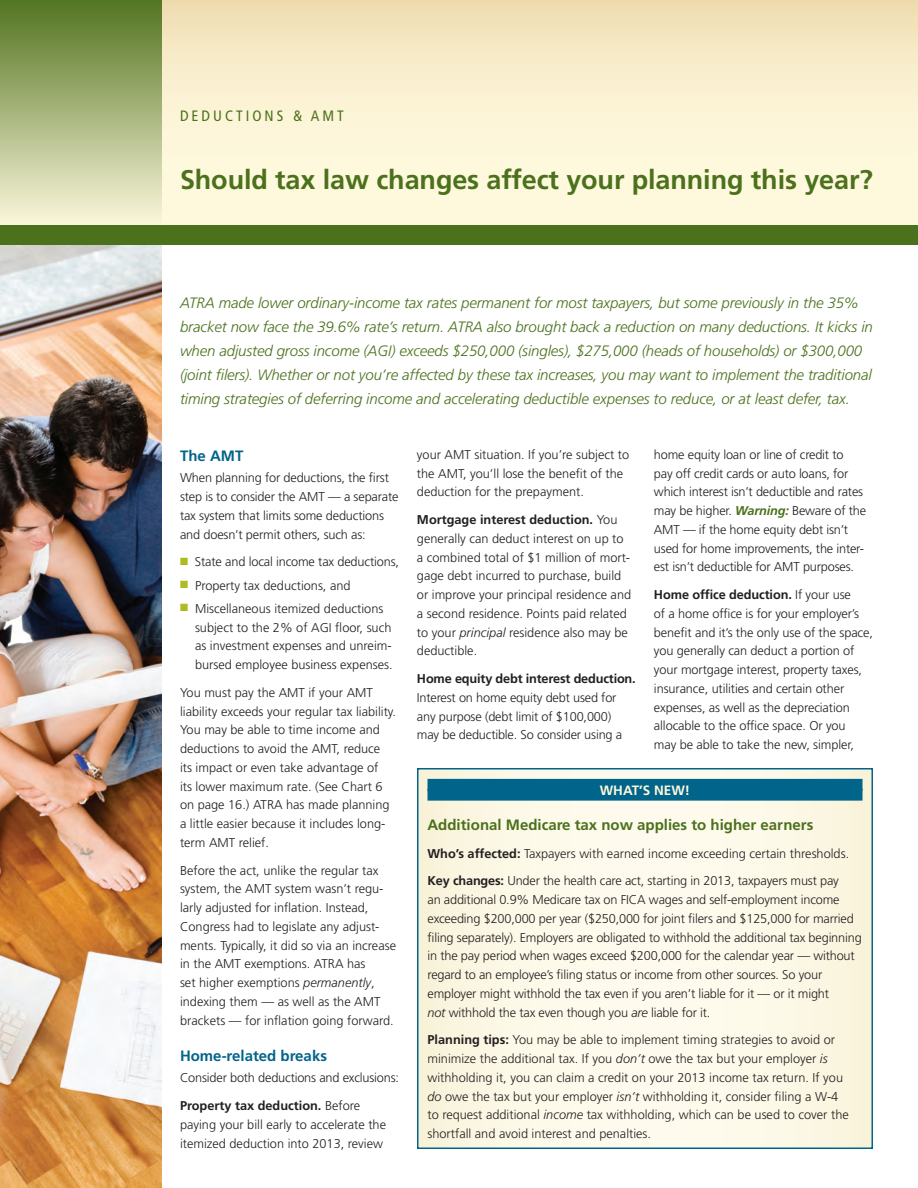
<style>
.page{position:relative;width:918px;height:1188px;background:#fff}
.page>*{position:absolute;margin:0;border:0;box-sizing:border-box;transform-origin:0 0}
.Headline{font:700 27px "Frutiger LT Std";letter-spacing:-.005em;color:#4b711c}
.Intro_Paragraph{font:italic 300 15px/24px "Frutiger LT Std";letter-spacing:-.01em;color:#4b711c}
.Headline_What_s_New{font:700 15px "Frutiger LT Std";color:#4b711c}
.Subhead{font:700 15px "Frutiger LT Std";color:#01648a}
.Section_Head{font:condensed 15px "Frutiger LT Std";letter-spacing:.2em;color:#4b711c}
.Tag_What_s_New{font:700 13.5px "Frutiger LT Std";color:#fef8dd}
.Body{font:300 12.75px/18.8px "Frutiger LT Std";color:#231f20}
.Body_What_s_New{font:300 12.75px/18.8px "Frutiger LT Std";letter-spacing:-.015em;color:#231f20}
.Bullets_Body{font:300 12.75px/18.8px "Frutiger LT Std";color:#231f20}
.s1{color:#aebc21}
.s2{font-style:italic}
.s3{font-weight:700}
.s4{font-weight:700;font-style:italic;color:#4b711c}
</style>
<div class="page">
<img style="left:0;top:245px;width:162px;height:943px">
<div style="left:0;top:0;width:918px;height:225px;background:linear-gradient(to bottom,#f2e2ba,#fffee7)"></div>
<div style="left:0;top:0;width:162px;height:225px;background:linear-gradient(to bottom,#52741f,#fcf7db)"></div>
<div style="left:0;top:225px;width:918px;height:20px;background:#4b711c"></div>
<div style="left:418px;top:769px;width:454px;height:379px;background:linear-gradient(to right,#fcf8e7,#fdf9e8)"></div>
<div style="left:428px;top:779px;width:434px;height:12px;background:#01648a"></div>
<div style="left:428px;top:789px;width:434px;height:12px;background:#01648a"></div>
<div style="left:417px;top:768px;width:456px;height:381px;border:2px solid #01648a"></div>
<p class="Section_Head" style="left:180px;top:107px;width:165px">DEDUCTIONS &amp; AMT</p>
<p class="Headline" style="left:180px;top:164px;width:694px">Should tax law changes affect your planning this year?</p>
<p class="Intro_Paragraph" style="left:180px;top:291px;width:694px">ATRA made lower ordinary-income tax rates permanent for most taxpayers, but some previously in the 35% bracket now face the 39.6% rate’s return. ATRA also brought back a reduction on many deductions. It kicks in when adjusted gross income (AGI) exceeds $250,000 (singles), $275,000 (heads of households) or $300,000 (joint filers). Whether or not you’re affected by these tax increases, you may want to implement the traditional timing strategies of deferring income and accelerating deductible expenses to reduce, or at least defer, tax.</p>
<p class="Subhead" style="left:180px;top:446px;width:65px">The AMT</p>
<p class="Body" style="left:180px;top:469px;width:220px">When planning for deductions, the first step is to consider the AMT — a separate tax system that limits some deductions and doesn’t permit others, such as:</p>
<p class="Bullets_Body" style="left:180px;top:553px;width:221px"><span class="s1">■</span> State and local income tax deductions,</p>
<p class="Bullets_Body" style="left:180px;top:576px;width:172px"><span class="s1">■</span> Property tax deductions, and</p>
<p class="Bullets_Body" style="left:195px;top:599px;width:199px;text-indent:-15px"><span class="s1">■</span> Miscellaneous itemized deductions subject to the 2% of AGI floor, such as investment expenses and unreim&shy;bursed employee business expenses.</p>
<p class="Body" style="left:180px;top:683px;width:218px">You must pay the AMT if your AMT liability exceeds your regular tax liability.<br>You may be able to time income and deductions to avoid the AMT, reduce<br>its impact or even take advantage of<br>its lower maximum rate. (See Chart 6 on page 16.) ATRA has made planning a little easier because it includes long&shy;term AMT relief.</p>
<p class="Body" style="left:180px;top:861px;width:218px">Before the act, unlike the regular tax system, the AMT system wasn’t regu&shy;larly adjusted for inflation. Instead, Congress had to legislate any adjust&shy;ments. Typically, it did so via an increase in the AMT exemptions. ATRA has<br>set higher exemptions <span class="s2">permanently</span>, indexing them — as well as the AMT brackets — for inflation going forward.</p>
<p class="Subhead" style="left:180px;top:1046px;width:148px">Home-related breaks</p>
<p class="Body" style="left:180px;top:1069px;width:221px">Consider both deductions and exclusions:</p>
<p class="Body" style="left:180px;top:1096px;width:208px"><span class="s3">Property tax deduction.</span> Before paying your bill early to accelerate the itemized deduction into 2013, review</p>
<p class="Body" style="left:417px;top:445px;width:214px">your AMT situation. If you’re subject to the AMT, you’ll lose the benefit of the deduction for the prepayment.</p>
<p class="Body" style="left:417px;top:510px;width:216px"><span class="s3">Mortgage interest deduction.</span> You generally can deduct interest on up to a combined total of $1 million of mort&shy;gage debt incurred to purchase, build or improve your principal residence and a second residence. Points paid related to your <span class="s2">principal</span> residence also may be deductible.</p>
<p class="Body" style="left:417px;top:670px;width:220px"><span class="s3">Home equity debt interest deduction.<br></span>Interest on home equity debt used for any purpose (debt limit of $100,000) may be deductible. So consider using a</p>
<p class="Body" style="left:654px;top:445px;width:214px">home equity loan or line of credit to<br>pay off credit cards or auto loans, for which interest isn’t deductible and rates may be higher. <span class="s4">Warning:</span> Beware of the AMT — if the home equity debt isn’t used for home improvements, the inter&shy;est isn’t deductible for AMT purposes.</p>
<p class="Body" style="left:654px;top:586px;width:221px"><span class="s3">Home office deduction.</span> If your use<br>of a home office is for your employer’s benefit and it’s the only use of the space, you generally can deduct a portion of your mortgage interest, property taxes, insurance, utilities and certain other expenses, as well as the depreciation allocable to the office space. Or you<br>may be able to take the new, simpler,</p>
<p class="Tag_What_s_New" style="left:600px;top:782px;width:92px">WHAT’S NEW!</p>
<p class="Headline_What_s_New" style="left:428px;top:816px;width:387px">Additional Medicare tax now applies to higher earners</p>
<p class="Body_What_s_New" style="left:428px;top:844px;width:423px"><span class="s3">Who’s affected:</span> Taxpayers with earned income exceeding certain thresholds.</p>
<p class="Body_What_s_New" style="left:428px;top:872px;width:436px"><span class="s3">Key changes:</span> Under the health care act, starting in 2013, taxpayers must pay<br>an additional 0.9% Medicare tax on FICA wages and self-employment income exceeding $200,000 per year ($250,000 for joint filers and $125,000 for married filing separately). Employers are obligated to withhold the additional tax beginning in the pay period when wages exceed $200,000 for the calendar year — without regard to an employee’s filing status or income from other sources. So your employer might withhold the tax even if you aren’t liable for it — or it might<br><span class="s2">not</span> withhold the tax even though you <span class="s2">are</span> liable for it.</p>
<p class="Body_What_s_New" style="left:428px;top:1031px;width:423px"><span class="s3">Planning tips:</span> You may be able to implement timing strategies to avoid or minimize the additional tax. If you <span class="s2">don’t</span> owe the tax but your employer <span class="s2">is </span>withholding it, you can claim a credit on your 2013 income tax return. If you <span class="s2">do</span> owe the tax but your employer <span class="s2">isn’t</span> withholding it, consider filing a W-4 to request additional <span class="s2">income</span> tax withholding, which can be used to cover the shortfall and avoid interest and penalties.</p>
</div>
